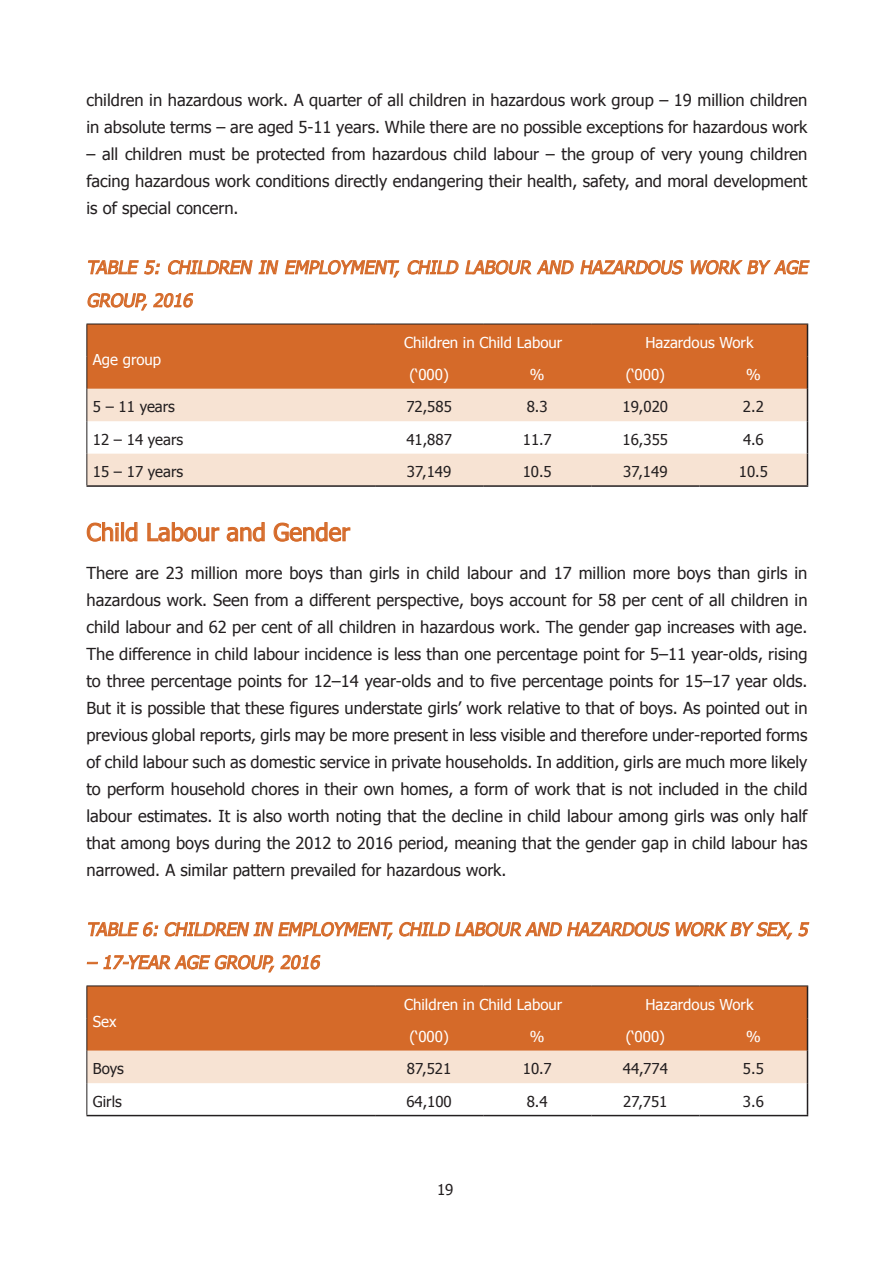
<style>
.page{position:relative;width:894px;height:1264px;background:#fff}
.page>*{position:absolute;margin:0;border:0;box-sizing:border-box;transform-origin:0 0}
.t1{font:24px "Zawgyi One";color:#d56a29}
.t2{font:italic 18px/33px "Zawgyi One";color:#d56a29}
.Body_Text{font:16.5px/27px "Zawgyi One";color:#231f20;text-align:justify}
.Body_Text_Excel{font:15px "Zawgyi One";color:#231f20}
.Body_Text_Excel-2{font:15px "Zawgyi One";color:#fff}
</style>
<div class="page">
<svg style="left:88px;top:260px;width:72px;height:15px"></svg>
<svg style="left:168px;top:260px;width:232px;height:18px"></svg>
<svg style="left:407px;top:260px;width:167px;height:15px"></svg>
<svg style="left:580px;top:260px;width:103px;height:15px"></svg>
<svg style="left:690px;top:260px;width:119px;height:15px"></svg>
<svg style="left:87px;top:293px;width:106px;height:18px"></svg>
<div style="left:87px;top:325px;width:719px;height:64px;background:#d56a29"></div>
<svg style="left:87px;top:389px;width:719px;height:96px;fill:#f7e3d3"></svg>
<hr style="left:86px;top:389px;width:1px;height:32px;background:#231f20">
<hr style="left:86px;top:421px;width:1px;height:33px;background:#231f20">
<hr style="left:86px;top:454px;width:1px;height:31px;background:#231f20">
<hr style="left:806px;top:389px;width:2px;height:32px;background:#231f20">
<hr style="left:806px;top:421px;width:2px;height:33px;background:#231f20">
<hr style="left:806px;top:454px;width:2px;height:31px;background:#231f20">
<hr style="left:86px;top:485px;width:289px;height:2px;background:#231f20">
<hr style="left:375px;top:485px;width:108px;height:2px;background:#231f20">
<hr style="left:483px;top:485px;width:108px;height:2px;background:#231f20">
<hr style="left:591px;top:485px;width:108px;height:2px;background:#231f20">
<hr style="left:699px;top:485px;width:109px;height:2px;background:#231f20">
<hr style="left:86px;top:324px;width:289px;height:1px;background:#231f20">
<hr style="left:86px;top:324px;width:1px;height:32px;background:#231f20">
<hr style="left:86px;top:356px;width:1px;height:33px;background:#231f20">
<hr style="left:375px;top:324px;width:108px;height:1px;background:#231f20">
<hr style="left:483px;top:324px;width:108px;height:1px;background:#231f20">
<hr style="left:591px;top:324px;width:108px;height:1px;background:#231f20">
<hr style="left:699px;top:324px;width:109px;height:1px;background:#231f20">
<hr style="left:806px;top:324px;width:2px;height:32px;background:#231f20">
<hr style="left:806px;top:356px;width:2px;height:33px;background:#231f20">
<svg style="left:86px;top:522px;width:33px;height:20px"></svg>
<div style="left:121px;top:522px;width:3px;height:19px;border:1px solid #d56a29"></div>
<svg style="left:125px;top:522px;width:13px;height:20px"></svg>
<svg style="left:147px;top:522px;width:73px;height:20px"></svg>
<svg style="left:226px;top:522px;width:39px;height:20px"></svg>
<svg style="left:273px;top:522px;width:78px;height:20px"></svg>
<svg style="left:88px;top:921px;width:70px;height:16px"></svg>
<svg style="left:164px;top:921px;width:645px;height:18px"></svg>
<svg style="left:87px;top:954px;width:233px;height:18px"></svg>
<div style="left:87px;top:986px;width:719px;height:64px;background:#d56a29"></div>
<div style="left:87px;top:1050px;width:719px;height:33px;background:#f7e3d3"></div>
<hr style="left:86px;top:1050px;width:1px;height:33px;background:#231f20">
<hr style="left:86px;top:1083px;width:1px;height:31px;background:#231f20">
<hr style="left:806px;top:1050px;width:2px;height:33px;background:#231f20">
<hr style="left:806px;top:1083px;width:2px;height:31px;background:#231f20">
<hr style="left:86px;top:1114px;width:289px;height:2px;background:#231f20">
<hr style="left:375px;top:1114px;width:108px;height:2px;background:#231f20">
<hr style="left:483px;top:1114px;width:108px;height:2px;background:#231f20">
<hr style="left:591px;top:1114px;width:108px;height:2px;background:#231f20">
<hr style="left:699px;top:1114px;width:109px;height:2px;background:#231f20">
<hr style="left:86px;top:985px;width:289px;height:1px;background:#231f20">
<hr style="left:86px;top:986px;width:1px;height:32px;background:#231f20">
<hr style="left:86px;top:1018px;width:1px;height:32px;background:#231f20">
<hr style="left:375px;top:985px;width:108px;height:1px;background:#231f20">
<hr style="left:483px;top:985px;width:108px;height:1px;background:#231f20">
<hr style="left:591px;top:985px;width:108px;height:1px;background:#231f20">
<hr style="left:699px;top:985px;width:109px;height:1px;background:#231f20">
<hr style="left:806px;top:986px;width:2px;height:32px;background:#231f20">
<hr style="left:806px;top:1018px;width:2px;height:32px;background:#231f20">
<p class="Body_Text" style="left:86px;top:87px;width:722px">children in hazardous work. A quarter of all children in hazardous work group – 19 million children in absolute terms – are aged 5-11 years. While there are no possible exceptions for hazardous work</p>
<p class="Body_Text" style="left:86px;top:141px;width:722px">– all children must be protected from hazardous child labour – the group of very young children facing hazardous work conditions directly endangering their health, safety, and moral development is of special concern.</p>
<h3 class="t2" style="left:86px;top:252px;width:727px">TABLE 5: CHILDREN IN EMPLOYMENT, CHILD LABOUR AND HAZARDOUS WORK BY AGE<br>GROUP,2016</h3>
<p class="Body_Text_Excel-2" style="left:93px;top:350px;width:70px">Age group</p>
<p class="Body_Text_Excel-2" style="left:404px;top:332px;width:160px">Children in Child Labour</p>
<p class="Body_Text_Excel-2" style="left:645px;top:332px;width:110px">Hazardous Work</p>
<p class="Body_Text_Excel-2" style="left:409px;top:364px;width:41px">(‘000)</p>
<p class="Body_Text_Excel-2" style="left:529px;top:364px;width:16px">%</p>
<p class="Body_Text_Excel-2" style="left:625px;top:364px;width:41px">(‘000)</p>
<p class="Body_Text_Excel-2" style="left:745px;top:364px;width:16px">%</p>
<p class="Body_Text_Excel" style="left:93px;top:397px;width:84px">5 – 11 years</p>
<p class="Body_Text_Excel" style="left:406px;top:397px;width:47px">72,585</p>
<p class="Body_Text_Excel" style="left:526px;top:397px;width:22px">8.3</p>
<p class="Body_Text_Excel" style="left:622px;top:397px;width:47px">19,020</p>
<p class="Body_Text_Excel" style="left:742px;top:397px;width:22px">2.2</p>
<p class="Body_Text_Excel" style="left:93px;top:429px;width:92px">12 – 14 years</p>
<p class="Body_Text_Excel" style="left:406px;top:429px;width:47px">41,887</p>
<p class="Body_Text_Excel" style="left:522px;top:429px;width:30px">11.7</p>
<p class="Body_Text_Excel" style="left:622px;top:429px;width:47px">16,355</p>
<p class="Body_Text_Excel" style="left:742px;top:429px;width:22px">4.6</p>
<p class="Body_Text_Excel" style="left:93px;top:462px;width:92px">15 – 17 years</p>
<p class="Body_Text_Excel" style="left:407px;top:462px;width:46px">37,149</p>
<p class="Body_Text_Excel" style="left:522px;top:462px;width:31px">10.5</p>
<p class="Body_Text_Excel" style="left:623px;top:462px;width:46px">37,149</p>
<p class="Body_Text_Excel" style="left:738px;top:462px;width:31px">10.5</p>
<h1 class="t1" style="left:86px;top:516px;width:265px">Child Labour and Gender</h1>
<p class="Body_Text" style="left:86px;top:560px;width:722px">There are 23 million more boys than girls in child labour and 17 million more boys than girls in hazardous work. Seen from a different perspective, boys account for 58 per cent of all children in child labour and 62 per cent of all children in hazardous work. The gender gap increases with age.<br>The difference in child labour incidence is less than one percentage point for 5–11 year-olds, rising to three percentage points for 12–14 year-olds and to five percentage points for 15–17 year olds.<br>But it is possible that these figures understate girls’ work relative to that of boys. As pointed out in previous global reports, girls may be more present in less visible and therefore under-reported forms of child labour such as domestic service in private households. In addition, girls are much more likely to perform household chores in their own homes, a form of work that is not included in the child labour estimates. It is also worth noting that the decline in child labour among girls was only half that among boys during the 2012 to 2016 period, meaning that the gender gap in child labour has narrowed. A similar pattern prevailed for hazardous work.</p>
<h3 class="t2" style="left:86px;top:914px;width:727px">TABLE 6:CHILDREN IN EMPLOYMENT,CHILD LABOUR AND HAZARDOUS WORK BY SEX,5</h3>
<h3 class="t2" style="left:86px;top:947px;width:239px">– 17-YEAR AGE GROUP,2016</h3>
<p class="Body_Text_Excel-2" style="left:93px;top:1011px;width:25px">Sex</p>
<p class="Body_Text_Excel-2" style="left:404px;top:994px;width:160px">Children in Child Labour</p>
<p class="Body_Text_Excel-2" style="left:645px;top:994px;width:110px">Hazardous Work</p>
<p class="Body_Text_Excel-2" style="left:409px;top:1026px;width:41px">(‘000)</p>
<p class="Body_Text_Excel-2" style="left:529px;top:1026px;width:16px">%</p>
<p class="Body_Text_Excel-2" style="left:625px;top:1026px;width:41px">(‘000)</p>
<p class="Body_Text_Excel-2" style="left:745px;top:1026px;width:16px">%</p>
<p class="Body_Text_Excel" style="left:93px;top:1059px;width:33px">Boys</p>
<p class="Body_Text_Excel" style="left:407px;top:1059px;width:46px">87,521</p>
<p class="Body_Text_Excel" style="left:522px;top:1059px;width:30px">10.7</p>
<p class="Body_Text_Excel" style="left:622px;top:1059px;width:46px">44,774</p>
<p class="Body_Text_Excel" style="left:742px;top:1059px;width:22px">5.5</p>
<p class="Body_Text_Excel" style="left:93px;top:1091px;width:30px">Girls</p>
<p class="Body_Text_Excel" style="left:406px;top:1091px;width:47px">64,100</p>
<p class="Body_Text_Excel" style="left:526px;top:1091px;width:22px">8.4</p>
<p class="Body_Text_Excel" style="left:623px;top:1091px;width:46px">27,751</p>
<p class="Body_Text_Excel" style="left:742px;top:1091px;width:22px">3.6</p>
<p class="Body_Text_Excel" style="left:437px;top:1179px;width:18px">19</p>
</div>
